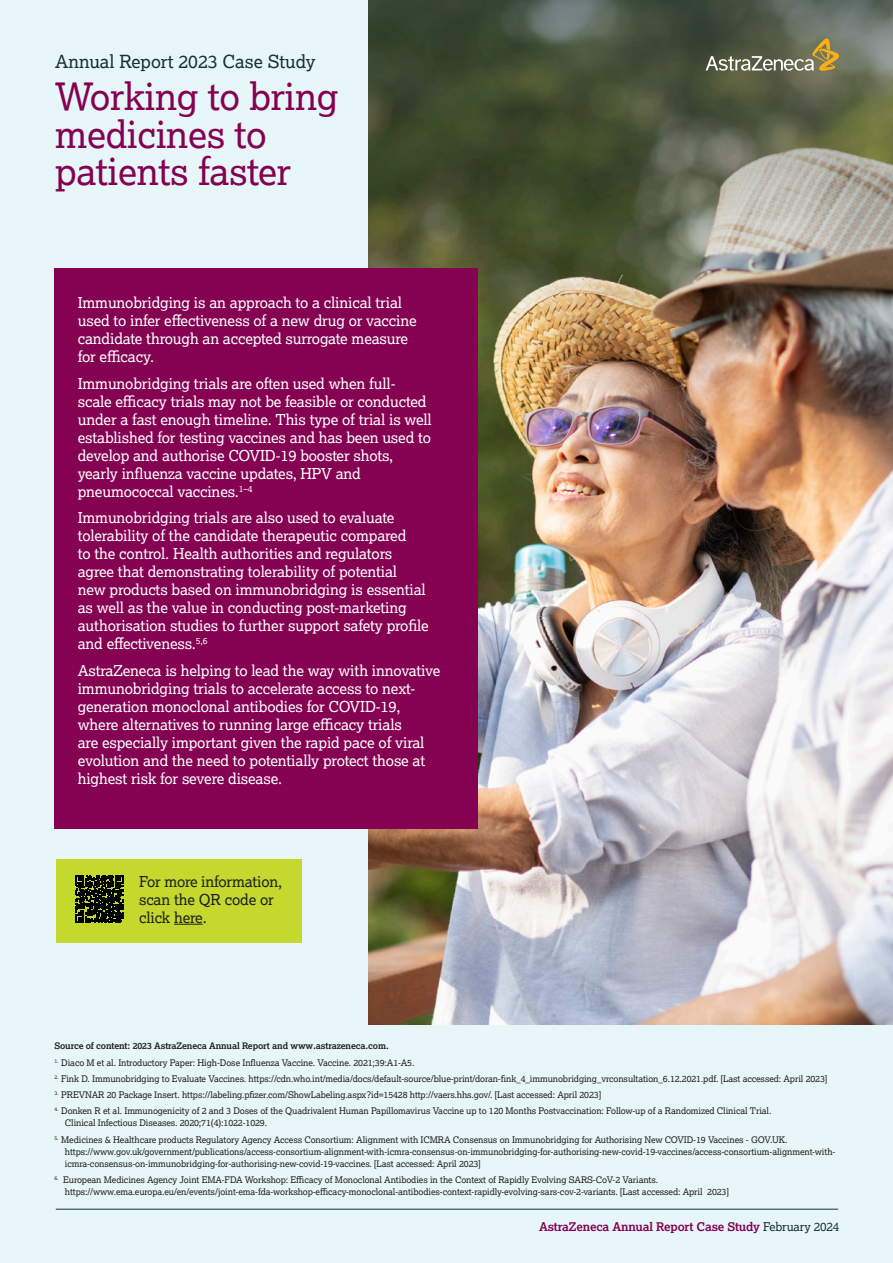
<style>
.page{position:relative;width:893px;height:1263px;background:#e7f6f9}
.page>*{position:absolute;margin:0;border:0;box-sizing:border-box;transform-origin:0 0}
.t1{font:37.5px/37.5px "Lexia";letter-spacing:-.01em;color:#850152}
.t2{font:18px "Lexia";color:#1b3030}
.t3{font:15px/18px "Lexia";letter-spacing:-.01em;color:#fff}
.t4{font:15px/18px "Lexia";letter-spacing:-.01em;color:#231f20}
.t5{font:700 12px "Lexia";letter-spacing:-.01em;color:#850152}
.t6{font:9px/12px "Lexia";letter-spacing:-.01em;color:#231f20}
.t7{font:700 9px "Lexia";letter-spacing:-.01em;color:#231f20}
.s1{font-weight:400;color:#1b3030}
</style>
<div class="page">
<img style="left:369px;top:410px;width:524px;height:615px">
<img style="left:369px;top:0;width:524px;height:410px">
<div style="left:54px;top:268px;width:423px;height:560px;background:#850152"></div>
<hr style="left:56px;top:1209px;width:782px;height:1px;background:#1b3030">
<svg style="left:706px;top:38px;width:136px;height:33px;background:#78785a"></svg>
<div style="left:57px;top:859px;width:245px;height:83px;background:#c4d82d"></div>
<svg style="left:76px;top:875px;width:47px;height:48px"></svg>
<svg style="left:174px;top:924px;width:29px;height:1px"></svg>
<p class="t2" style="left:55px;top:50px;width:262px">Annual Report 2023 Case Study</p>
<p class="t1" style="left:55px;top:77px;width:285px">Working to bring medicines to patients faster</p>
<p class="t3" style="left:78px;top:294px;width:340px">Immunobridging is an approach to a clinical trial used to infer effectiveness of a new drug or vaccine candidate through an accepted surrogate measure for efficacy.</p>
<p class="t3" style="left:78px;top:374px;width:356px">Immunobridging trials are often used when full&shy;scale efficacy trials may not be feasible or conducted under a fast enough timeline. This type of trial is well established for testing vaccines and has been used to develop and authorise COVID-19 booster shots, yearly influenza vaccine updates, HPV and pneumococcal vaccines.<sup>1–4</sup></p>
<p class="t3" style="left:78px;top:509px;width:353px">Immunobridging trials are also used to evaluate tolerability of the candidate therapeutic compared<br>to the control. Health authorities and regulators agree that demonstrating tolerability of potential new products based on immunobridging is essential as well as the value in conducting post-marketing authorisation studies to further support safety profile and effectiveness.<sup>5,6</sup></p>
<p class="t3" style="left:78px;top:661px;width:364px">AstraZeneca is helping to lead the way with innovative immunobridging trials to accelerate access to next&shy;generation monoclonal antibodies for COVID-19, where alternatives to running large efficacy trials<br>are especially important given the rapid pace of viral evolution and the need to potentially protect those at highest risk for severe disease.</p>
<p class="t4" style="left:139px;top:872px;width:145px">For more information, scan the QR code or click here.</p>
<p class="t7" style="left:54px;top:1040px;width:336px">Source of content: 2023 AstraZeneca Annual Report and www.astrazeneca.com.</p>
<p class="t6" style="left:54px;top:1056px;width:362px"><sup>1.</sup> Diaco M et al. Introductory Paper: High-Dose Influenza Vaccine. Vaccine. 2021;39:A1-A5.</p>
<p class="t6" style="left:54px;top:1072px;width:774px"><sup>2.</sup> Fink D. Immunobridging to Evaluate Vaccines. https://cdn.who.int/media/docs/default-source/blue-print/doran-fink_4_immunobridging_vrconsultation_6.12.2021.pdf. [Last accessed: April 2023]</p>
<p class="t6" style="left:54px;top:1089px;width:548px"><sup>3.</sup> PREVNAR 20 Package Insert. https://labeling.pfizer.com/ShowLabeling.aspx?id=15428 http://vaers.hhs.gov/. [Last accessed: April 2023]</p>
<p class="t6" style="left:65px;top:1105px;width:708px;text-indent:-11px"><sup>4.</sup> Donken R et al. Immunogenicity of 2 and 3 Doses of the Quadrivalent Human Papillomavirus Vaccine up to 120 Months Postvaccination: Follow-up of a Randomized Clinical Trial.<br>Clinical Infectious Diseases. 2020;71(4):1022-1029.</p>
<p class="t6" style="left:65px;top:1133px;width:772px;text-indent:-11px"><sup>5.</sup> Medicines &amp; Healthcare products Regulatory Agency Access Consortium: Alignment with ICMRA Consensus on Immunobridging for Authorising New COVID-19 Vaccines - GOV.UK. https://www.gov.uk/government/publications/access-consortium-alignment-with-icmra-consensus-on-immunobridging-for-authorising-new-covid-19-vaccines/access-consortium-alignment-with&shy;icmra-consensus-on-immunobridging-for-authorising-new-covid-19-vaccines. [Last accessed: April 2023]</p>
<p class="t6" style="left:65px;top:1173px;width:665px;text-indent:-11px"><sup>6.</sup> European Medicines Agency Joint EMA-FDA Workshop: Efficacy of Monoclonal Antibodies in the Context of Rapidly Evolving SARS-CoV-2 Variants. https://www.ema.europa.eu/en/events/joint-ema-fda-workshop-efficacy-monoclonal-antibodies-context-rapidly-evolving-sars-cov-2-variants. [Last accessed: April 2023]</p>
<p class="t5" style="left:539px;top:1219px;width:302px">AstraZeneca Annual Report Case Study <span class="s1">February 2024</span></p>
</div>
